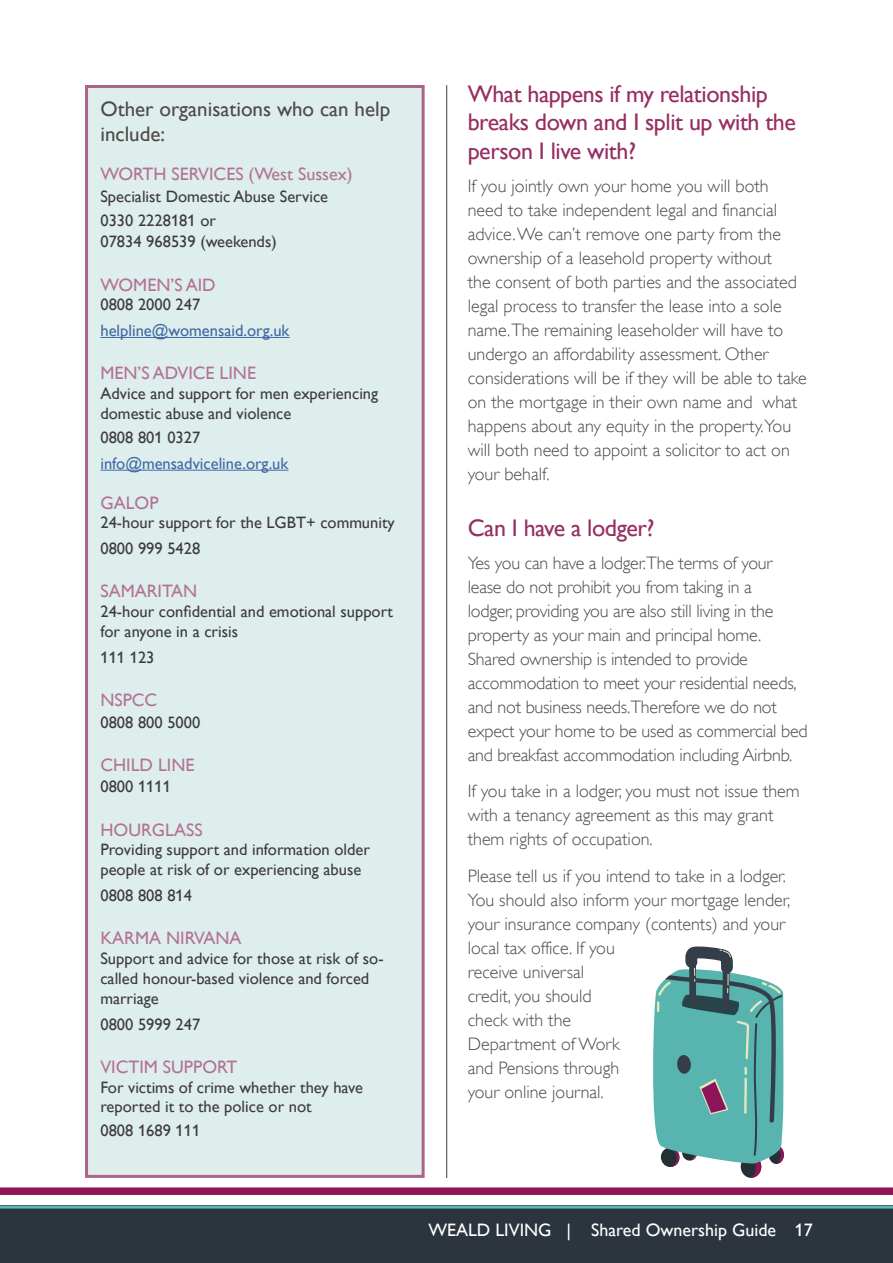
<style>
.page{position:relative;width:893px;height:1263px;background:#fff}
.page>*{position:absolute;margin:0;border:0;box-sizing:border-box;transform-origin:0 0}
.t1{font:24px/28.8px "Gill Alt One";letter-spacing:-.02em;color:#962e63}
.t2{font:21px/25.2px "Gill Sans";color:#4e4a47}
.t3{font:300 18px/24px "Gill Alt One";color:#4e4a47}
.t4{font:18px "Gill Alt One";color:#b37294}
.t5{font:18px "Gill Alt One";color:#fff}
.t6{font:16.5px/19.8px "Gill Alt One";color:#3c3c3b}
.t7{font:16.5px "Gill Alt One";color:#3f68a5}
</style>
<div class="page">
<div style="left:0;top:1205px;width:893px;height:58px;background:#2c353e"></div>
<div style="left:0;top:1187px;width:893px;height:8px;background:#8d1558"></div>
<hr style="left:0;top:1205px;width:893px;height:3px;background:#5ab7b2">
<div style="left:85px;top:85px;width:340px;height:1093px;background:#deeeed;border:3px solid #ac6389"></div>
<hr style="left:100px;top:337px;width:189px;height:1px;background:#3f68a5">
<hr style="left:100px;top:470px;width:188px;height:1px;background:#3f68a5">
<hr style="left:446px;top:85px;width:1px;height:1093px;background:#333f49">
<svg style="left:653px;top:946px;width:131px;height:232px"></svg>
<p class="t2" style="left:100px;top:97px;width:291px">Other organisations who can help include:</p>
<p class="t4" style="left:100px;top:164px;width:254px">WORTH SERVICES (West Sussex)</p>
<p class="t6" style="left:100px;top:184px;width:229px;line-height:24px">Specialist Domestic Abuse Service<br>0330 2228181 or</p>
<p class="t6" style="left:100px;top:232px;width:178px">07834 968539 (weekends)</p>
<p class="t4" style="left:100px;top:274px;width:117px">WOMEN’S AID</p>
<p class="t6" style="left:100px;top:295px;width:101px">0808 2000 247</p>
<p class="t7" style="left:100px;top:321px;width:191px">helpline@womensaid.org.uk</p>
<p class="t4" style="left:100px;top:363px;width:157px">MEN’S ADVICE LINE</p>
<p class="t6" style="left:100px;top:384px;width:279px">Advice and support for men experiencing domestic abuse and violence</p>
<p class="t6" style="left:100px;top:427px;width:101px">0808 801 0327</p>
<p class="t7" style="left:100px;top:454px;width:190px">info@mensadviceline.org.uk</p>
<p class="t4" style="left:100px;top:492px;width:60px">GALOP</p>
<p class="t6" style="left:100px;top:510px;width:296px;line-height:25.8px">24-hour support for the LGBT+ community<br>0800 999 5428</p>
<p class="t4" style="left:100px;top:581px;width:98px">SAMARITAN</p>
<p class="t6" style="left:100px;top:602px;width:294px">24-hour confidential and emotional support for anyone in a crisis</p>
<p class="t6" style="left:100px;top:647px;width:56px">111 123</p>
<p class="t4" style="left:100px;top:689px;width:58px">NSPCC</p>
<p class="t6" style="left:100px;top:712px;width:101px">0808 800 5000</p>
<p class="t4" style="left:100px;top:754px;width:96px">CHILD LINE</p>
<p class="t6" style="left:100px;top:777px;width:72px">0800 1111</p>
<p class="t4" style="left:100px;top:819px;width:104px">HOURGLASS</p>
<p class="t6" style="left:100px;top:840px;width:271px">Providing support and information older people at risk of or experiencing abuse</p>
<p class="t6" style="left:100px;top:885px;width:93px">0808 808 814</p>
<p class="t4" style="left:100px;top:928px;width:143px">KARMA NIRVANA</p>
<p class="t6" style="left:100px;top:948px;width:285px">Support and advice for those at risk of so&shy;called honour-based violence and forced marriage</p>
<p class="t6" style="left:100px;top:1014px;width:101px">0800 5999 247</p>
<p class="t4" style="left:100px;top:1056px;width:138px">VICTIM SUPPORT</p>
<p class="t6" style="left:100px;top:1077px;width:264px">For victims of crime whether they have reported it to the police or not</p>
<p class="t6" style="left:100px;top:1121px;width:101px">0808 1689 111</p>
<h1 class="t1" style="left:468px;top:79px;width:330px">What happens if my relationship breaks down and I split up with the person I live with?</h1>
<p class="t3" style="left:468px;top:174px;width:341px">If you jointly own your home you will both need to take independent legal and financial advice. We can’t remove one party from the ownership of a leasehold property without<br>the consent of both parties and the associated legal process to transfer the lease into a sole name.The remaining leaseholder will have to undergo an affordability assessment. Other considerations will be if they will be able to take on the mortgage in their own name and what happens about any equity in the property.You will both need to appoint a solicitor to act on your behalf.</p>
<h1 class="t1" style="left:468px;top:514px;width:188px">Can I have a lodger?</h1>
<p class="t3" style="left:468px;top:551px;width:341px">Yes you can have a lodger.The terms of your lease do not prohibit you from taking in a<br>lodger, providing you are also still living in the property as your main and principal home.<br>Shared ownership is intended to provide accommodation to meet your residential needs, and not business needs.Therefore we do not expect your home to be used as commercial bed and breakfast accommodation including Airbnb.</p>
<p class="t3" style="left:468px;top:779px;width:333px">If you take in a lodger, you must not issue them with a tenancy agreement as this may grant them rights of occupation.</p>
<p class="t3" style="left:468px;top:864px;width:324px">Please tell us if you intend to take in a lodger.<br>You should also inform your mortgage lender, your insurance company (contents) and your local tax office. If you<br>receive universal<br>credit, you should<br>check with the<br>Department of Work<br>and Pensions through<br>your online journal.</p>
<p class="t5" style="left:428px;top:1220px;width:386px">WEALD LIVING | Shared Ownership Guide 17</p>
</div>
